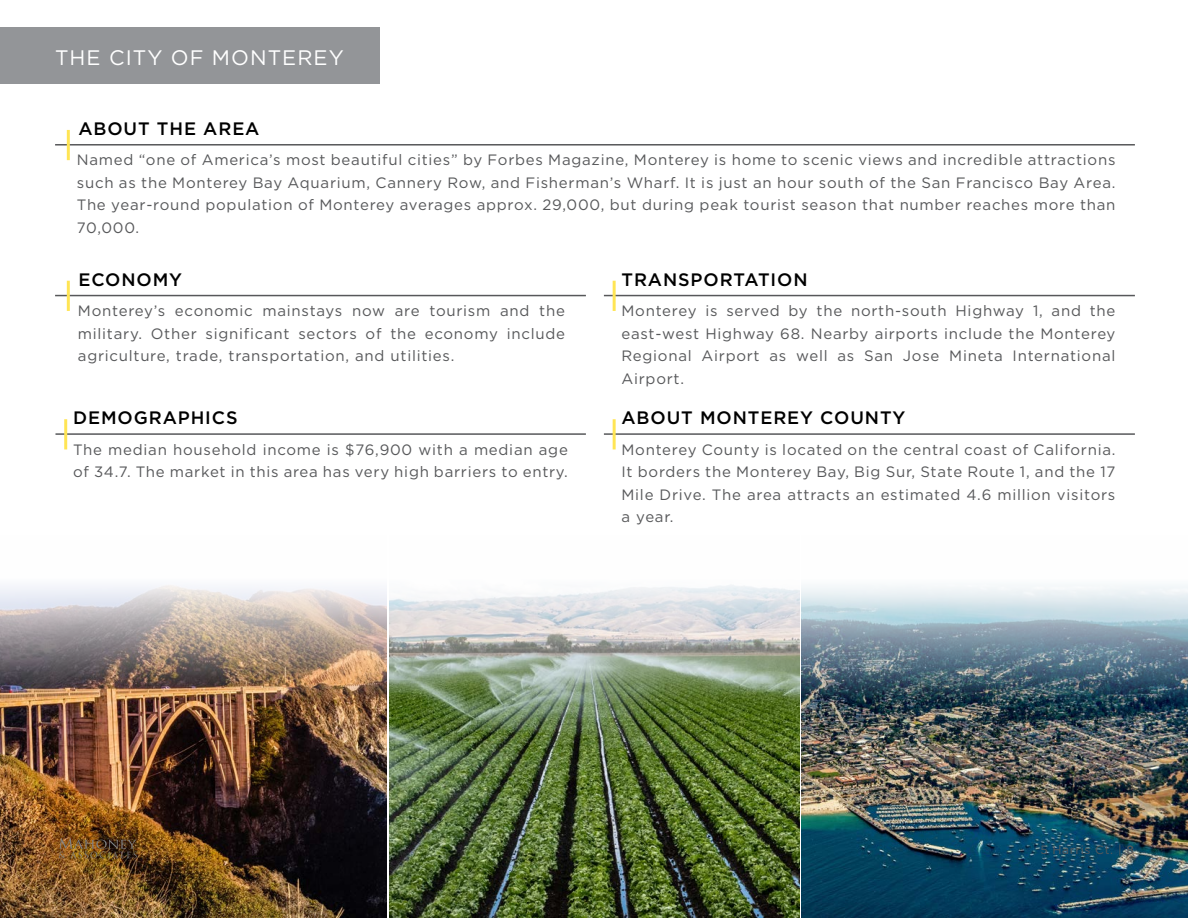
<style>
.page{position:relative;width:1188px;height:918px;background:#fff}
.page>*{position:absolute;margin:0;border:0;box-sizing:border-box;transform-origin:0 0}
.Page_Titles{font:21px "Gotham";letter-spacing:.05em;color:#fff}
.t1{font:500 18px "Gotham";letter-spacing:.05em;color:#000}
.Page_Titles-2{font:15px/22.5px "Gotham";letter-spacing:.05em;color:#57585a;text-align:justify}
.t2{font:12px "Gotham";letter-spacing:.05em;color:#57585a}
.s1{font-weight:500}
</style>
<div class="page">
<img style="left:0;top:585px;width:386px;height:333px">
<img style="left:390px;top:585px;width:409px;height:333px">
<img style="left:802px;top:585px;width:386px;height:333px">
<div style="left:0;top:27px;width:379px;height:57px;background:#939598"></div>
<hr style="left:55px;top:144px;width:1080px;height:2px;background:#57585a">
<hr style="left:67px;top:130px;width:3px;height:30px;background:#ffe555">
<hr style="left:55px;top:433px;width:531px;height:2px;background:#57585a">
<hr style="left:64px;top:419px;width:3px;height:30px;background:#ffe555">
<hr style="left:55px;top:295px;width:531px;height:1px;background:#57585a">
<hr style="left:67px;top:281px;width:3px;height:30px;background:#ffe555">
<hr style="left:604px;top:295px;width:531px;height:1px;background:#57585a">
<hr style="left:613px;top:281px;width:3px;height:30px;background:#ffe555">
<hr style="left:604px;top:433px;width:531px;height:2px;background:#57585a">
<hr style="left:613px;top:419px;width:3px;height:30px;background:#ffe555">
<img style="left:59px;top:838px;width:78px;height:20px">
<p class="Page_Titles" style="left:55px;top:44px;width:290px">THE CITY OF MONTEREY</p>
<p class="t1" style="left:78px;top:117px;width:183px">ABOUT THE AREA</p>
<p class="Page_Titles-2" style="left:77px;top:149px;width:1040px">Named “one of America’s most beautiful cities” by Forbes Magazine, Monterey is home to scenic views and incredible attractions such as the Monterey Bay Aquarium, Cannery Row, and Fisherman’s Wharf. It is just an hour south of the San Francisco Bay Area.<br>The year-round population of Monterey averages approx. 29,000, but during peak tourist season that number reaches more than 70,000.</p>
<p class="t1" style="left:78px;top:268px;width:105px">ECONOMY</p>
<p class="Page_Titles-2" style="left:78px;top:299px;width:489px">Monterey’s economic mainstays now are tourism and the military. Other significant sectors of the economy include agriculture, trade, transportation, and utilities.</p>
<p class="t1" style="left:73px;top:406px;width:166px">DEMOGRAPHICS</p>
<p class="Page_Titles-2" style="left:73px;top:438px;width:496px">The median household income is $76,900 with a median age of 34.7. The market in this area has very high barriers to entry.</p>
<p class="t1" style="left:622px;top:268px;width:188px">TRANSPORTATION</p>
<p class="Page_Titles-2" style="left:622px;top:299px;width:495px">Monterey is served by the north-south Highway 1, and the east-west Highway 68. Nearby airports include the Monterey Regional Airport as well as San Jose Mineta International Airport.</p>
<p class="t1" style="left:622px;top:406px;width:285px">ABOUT MONTEREY COUNTY</p>
<p class="Page_Titles-2" style="left:622px;top:438px;width:495px">Monterey County is located on the central coast of California.<br>It borders the Monterey Bay, Big Sur, State Route 1, and the 17<br>Mile Drive. The area attracts an estimated 4.6 million visitors a year.</p>
<p class="t2" style="left:1040px;top:842px;width:95px">5 Harris Ct. | <span class="s1">8</span></p>
</div>
